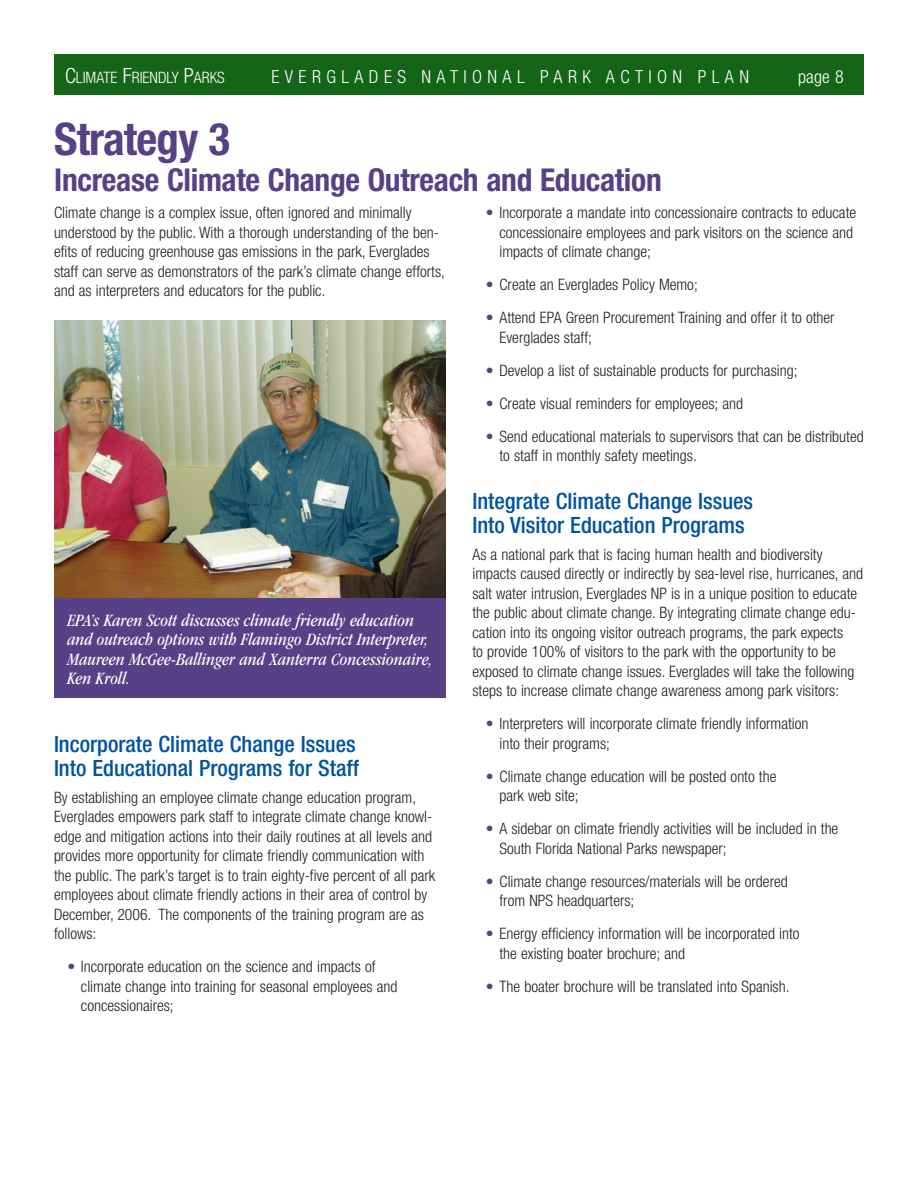
<style>
.page{position:relative;width:918px;height:1188px;background:#fff}
.page>*{position:absolute;margin:0;border:0;box-sizing:border-box;transform-origin:0 0}
.t1{font:700 condensed 45px "Helvetica Neue";letter-spacing:-.02em;color:#564187}
.t2{font:700 condensed 31.5px "Helvetica Neue";letter-spacing:-.01em;color:#564187}
.t3{font:500 condensed 22.5px/24px "Helvetica Neue";color:#0153a0}
.t4{font:italic condensed 18px/19.5px "Garamond IT Cby BT";color:#fff}
.t5{font:300 condensed 18px "Helvetica Neue";letter-spacing:.3em;color:#fff}
.t6{font:300 condensed 15.75px/19.5px "Helvetica Neue";color:#231f20}
.t7{font:300 condensed 15.75px "Helvetica Neue";color:#fff}
.s1{font-size:21px}
.s2{color:#564187}
</style>
<div class="page">
<div style="left:54px;top:54px;width:810px;height:40px;background:#146517"></div>
<img style="left:54px;top:320px;width:392px;height:278px">
<div style="left:54px;top:598px;width:392px;height:100px;background:#564187"></div>
<p class="t7" style="left:65px;top:68px;width:161px"><span class="s1">C</span>LIMATE <span class="s1">F</span>RIENDLY <span class="s1">P</span>ARKS</p>
<p class="t5" style="left:272px;top:66px;width:479px">EVERGLADES NATIONAL PARK ACTION PLAN</p>
<p class="t5" style="left:798px;top:66px;width:47px">page 8</p>
<h2 class="t1" style="left:54px;top:111px;width:177px">Strategy 3</h2>
<h2 class="t2" style="left:54px;top:160px;width:609px">Increase Climate Change Outreach and Education</h2>
<p class="t6" style="left:54px;top:203px;width:392px">Climate change is a complex issue, often ignored and minimally understood by the public. With a thorough understanding of the ben&shy;efits of reducing greenhouse gas emissions in the park, Everglades staff can serve as demonstrators of the park’s climate change efforts, and as interpreters and educators for the public.</p>
<p class="t6" style="left:499px;top:203px;width:358px;text-indent:-13px"><span class="s2">•</span> Incorporate a mandate into concessionaire contracts to educate concessionaire employees and park visitors on the science and impacts of climate change;</p>
<p class="t6" style="left:486px;top:275px;width:213px"><span class="s2">•</span> Create an Everglades Policy Memo;</p>
<p class="t6" style="left:499px;top:308px;width:337px;text-indent:-13px"><span class="s2">•</span> Attend EPA Green Procurement Training and offer it to other<br>Everglades staff;</p>
<p class="t6" style="left:486px;top:360px;width:313px"><span class="s2">•</span> Develop a list of sustainable products for purchasing;</p>
<p class="t6" style="left:486px;top:393px;width:259px"><span class="s2">•</span> Create visual reminders for employees; and</p>
<p class="t6" style="left:499px;top:426px;width:366px;text-indent:-13px"><span class="s2">•</span> Send educational materials to supervisors that can be distributed to staff in monthly safety meetings.</p>
<h3 class="t3" style="left:472px;top:489px;width:282px">Integrate Climate Change Issues<br>Into Visitor Education Programs</h3>
<p class="t6" style="left:472px;top:544px;width:392px">As a national park that is facing human health and biodiversity impacts caused directly or indirectly by sea-level rise, hurricanes, and salt water intrusion, Everglades NP is in a unique position to educate the public about climate change. By integrating climate change edu&shy;cation into its ongoing visitor outreach programs, the park expects<br>to provide 100% of visitors to the park with the opportunity to be exposed to climate change issues. Everglades will take the following steps to increase climate change awareness among park visitors:</p>
<p class="t6" style="left:499px;top:714px;width:311px;text-indent:-13px"><span class="s2">•</span> Interpreters will incorporate climate friendly information into their programs;</p>
<p class="t6" style="left:499px;top:766px;width:278px;text-indent:-13px"><span class="s2">•</span> Climate change education will be posted onto the park web site;</p>
<p class="t6" style="left:499px;top:819px;width:340px;text-indent:-13px"><span class="s2">•</span> A sidebar on climate friendly activities will be included in the<br>South Florida National Parks newspaper;</p>
<p class="t6" style="left:499px;top:871px;width:290px;text-indent:-13px"><span class="s2">•</span> Climate change resources/materials will be ordered from NPS headquarters;</p>
<p class="t6" style="left:499px;top:924px;width:302px;text-indent:-13px"><span class="s2">•</span> Energy efficiency information will be incorporated into the existing boater brochure; and</p>
<p class="t6" style="left:486px;top:976px;width:305px"><span class="s2">•</span> The boater brochure will be translated into Spanish.</p>
<p class="t4" style="left:68px;top:610px;width:367px">EPA’s Karen Scott discusses climate friendly education and outreach options with Flamingo District Interpreter, Maureen McGee-Ballinger and Xanterra Concessionaire, Ken Kroll.</p>
<h3 class="t3" style="left:54px;top:732px;width:306px">Incorporate Climate Change Issues<br>Into Educational Programs for Staff</h3>
<p class="t6" style="left:54px;top:787px;width:383px">By establishing an employee climate change education program, Everglades empowers park staff to integrate climate change knowl&shy;edge and mitigation actions into their daily routines at all levels and provides more opportunity for climate friendly communication with the public. The park’s target is to train eighty-five percent of all park employees about climate friendly actions in their area of control by December, 2006. The components of the training program are as follows:</p>
<p class="t6" style="left:81px;top:957px;width:318px;text-indent:-13px"><span class="s2">•</span> Incorporate education on the science and impacts of climate change into training for seasonal employees and concessionaires;</p>
</div>
